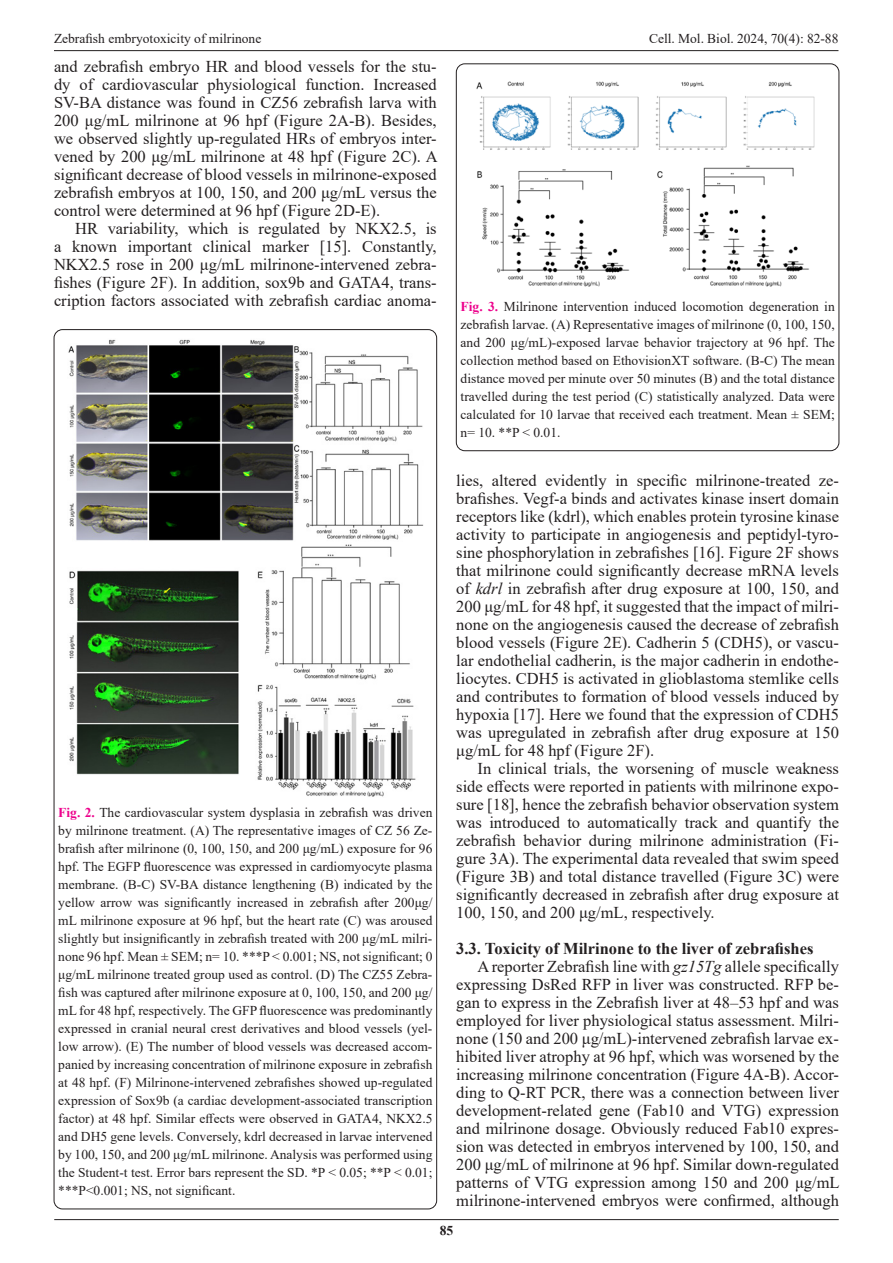
<style>
.page{position:relative;width:893px;height:1263px;background:#fff}
.page>*{position:absolute;margin:0;border:0;box-sizing:border-box;transform-origin:0 0}
.t1{font:16.5px/18px "Times New Roman";color:#231f20;text-align:justify}
.t2{font:700 16.5px "Times New Roman";color:#231f20}
.t3{font:13.5px/18px "Times New Roman";color:#231f20;text-align:justify}
.t4{font:700 13.5px "Times New Roman";color:#231f20}
.s1{font-weight:700;color:#ed028c}
.s2{font-style:italic}
</style>
<div class="page">
<hr style="left:54px;top:50px;width:784px;height:1px;background:#231f20">
<hr style="left:54px;top:1219px;width:785px;height:1px;background:#231f20">
<img style="left:68px;top:339px;width:356px;height:458px">
<div style="left:456px;top:64px;width:383px;height:387px;border:1px solid #231f20;border-radius:9px"></div>
<img style="left:476px;top:81px;width:339px;height:206px">
<p class="t3" style="left:54px;top:29px;width:209px">Zebrafish embryotoxicity of milrinone</p>
<p class="t3" style="left:649px;top:29px;width:191px">Cell. Mol. Biol. 2024, 70(4): 82-88</p>
<p class="t1" style="left:54px;top:57px;width:385px">and zebrafish embryo HR and blood vessels for the stu&shy;dy of cardiovascular physiological function. Increased SV-BA distance was found in CZ56 zebrafish larva with 200 μg/mL milrinone at 96 hpf (Figure 2A-B). Besides, we observed slightly up-regulated HRs of embryos inter&shy;vened by 200 μg/mL milrinone at 48 hpf (Figure 2C). A significant decrease of blood vessels in milrinone-exposed zebrafish embryos at 100, 150, and 200 μg/mL versus the control were determined at 96 hpf (Figure 2D-E).</p>
<p class="t1" style="left:54px;top:219px;width:384px;text-indent:21px">HR variability, which is regulated by NKX2.5, is a known important clinical marker [15]. Constantly, NKX2.5 rose in 200 μg/mL milrinone-intervened zebra&shy;fishes (Figure 2F). In addition, sox9b and GATA4, trans&shy;cription factors associated with zebrafish cardiac anoma-</p>
<p class="t3" style="left:461px;top:297px;width:376px"><span class="s1">Fig. 3.</span> Milrinone intervention induced locomotion degeneration in zebrafish larvae. (A) Representative images of milrinone (0, 100, 150, and 200 μg/mL)-exposed larvae behavior trajectory at 96 hpf. The collection method based on EthovisionXT software. (B-C) The mean distance moved per minute over 50 minutes (B) and the total distance travelled during the test period (C) statistically analyzed. Data were calculated for 10 larvae that received each treatment. Mean ± SEM; n= 10. **P &lt; 0.01.</p>
<p class="t3" style="left:58px;top:803px;width:376px"><span class="s1">Fig. 2.</span> The cardiovascular system dysplasia in zebrafish was driven by milrinone treatment. (A) The representative images of CZ 56 Ze&shy;brafish after milrinone (0, 100, 150, and 200 μg/mL) exposure for 96 hpf. The EGFP fluorescence was expressed in cardiomyocyte plasma membrane. (B-C) SV-BA distance lengthening (B) indicated by the yellow arrow was significantly increased in zebrafish after 200μg/ mL milrinone exposure at 96 hpf, but the heart rate (C) was aroused slightly but insignificantly in zebrafish treated with 200 μg/mL milri&shy;none 96 hpf. Mean ± SEM; n= 10. ***P &lt; 0.001; NS, not significant; 0 μg/mL milrinone treated group used as control. (D) The CZ55 Zebra&shy;fish was captured after milrinone exposure at 0, 100, 150, and 200 μg/ mL for 48 hpf, respectively. The GFP fluorescence was predominantly expressed in cranial neural crest derivatives and blood vessels (yel&shy;low arrow). (E) The number of blood vessels was decreased accom&shy;panied by increasing concentration of milrinone exposure in zebrafish at 48 hpf. (F) Milrinone-intervened zebrafishes showed up-regulated expression of Sox9b (a cardiac development-associated transcription factor) at 48 hpf. Similar effects were observed in GATA4, NKX2.5 and DH5 gene levels. Conversely, kdrl decreased in larvae intervened by 100, 150, and 200 μg/mL milrinone. Analysis was performed using the Student-t test. Error bars represent the SD. *P &lt; 0.05; **P &lt; 0.01; ***P&lt;0.001; NS, not significant.</p>
<p class="t1" style="left:456px;top:471px;width:384px">lies, altered evidently in specific milrinone-treated ze&shy;brafishes. Vegf-a binds and activates kinase insert domain receptors like (kdrl), which enables protein tyrosine kinase activity to participate in angiogenesis and peptidyl-tyro&shy;sine phosphorylation in zebrafishes [16]. Figure 2F shows that milrinone could significantly decrease mRNA levels of <span class="s2">kdrl</span> in zebrafish after drug exposure at 100, 150, and 200 μg/mL for 48 hpf, it suggested that the impact of milri&shy;none on the angiogenesis caused the decrease of zebrafish blood vessels (Figure 2E). Cadherin 5 (CDH5), or vascu&shy;lar endothelial cadherin, is the major cadherin in endothe&shy;liocytes. CDH5 is activated in glioblastoma stemlike cells and contributes to formation of blood vessels induced by hypoxia [17]. Here we found that the expression of CDH5 was upregulated in zebrafish after drug exposure at 150 μg/mL for 48 hpf (Figure 2F).</p>
<p class="t1" style="left:456px;top:759px;width:384px;text-indent:21px">In clinical trials, the worsening of muscle weakness side effects were reported in patients with milrinone expo&shy;sure [18], hence the zebrafish behavior observation system was introduced to automatically track and quantify the zebrafish behavior during milrinone administration (Fi&shy;gure 3A). The experimental data revealed that swim speed (Figure 3B) and total distance travelled (Figure 3C) were significantly decreased in zebrafish after drug exposure at 100, 150, and 200 μg/mL, respectively.</p>
<p class="t2" style="left:456px;top:937px;width:359px">3.3. Toxicity of Milrinone to the liver of zebrafishes</p>
<p class="t1" style="left:456px;top:957px;width:385px;text-indent:21px">A reporter Zebrafish line with <span class="s2">gz15Tg</span> allele specifically expressing DsRed RFP in liver was constructed. RFP be&shy;gan to express in the Zebrafish liver at 48–53 hpf and was employed for liver physiological status assessment. Milri&shy;none (150 and 200 μg/mL)-intervened zebrafish larvae ex&shy;hibited liver atrophy at 96 hpf, which was worsened by the increasing milrinone concentration (Figure 4A-B). Accor&shy;ding to Q-RT PCR, there was a connection between liver development-related gene (Fab10 and VTG) expression and milrinone dosage. Obviously reduced Fab10 expres&shy;sion was detected in embryos intervened by 100, 150, and 200 μg/mL of milrinone at 96 hpf. Similar down-regulated patterns of VTG expression among 150 and 200 μg/mL milrinone-intervened embryos were confirmed, although</p>
<p class="t4" style="left:440px;top:1220px;width:15px">85</p>
</div>
